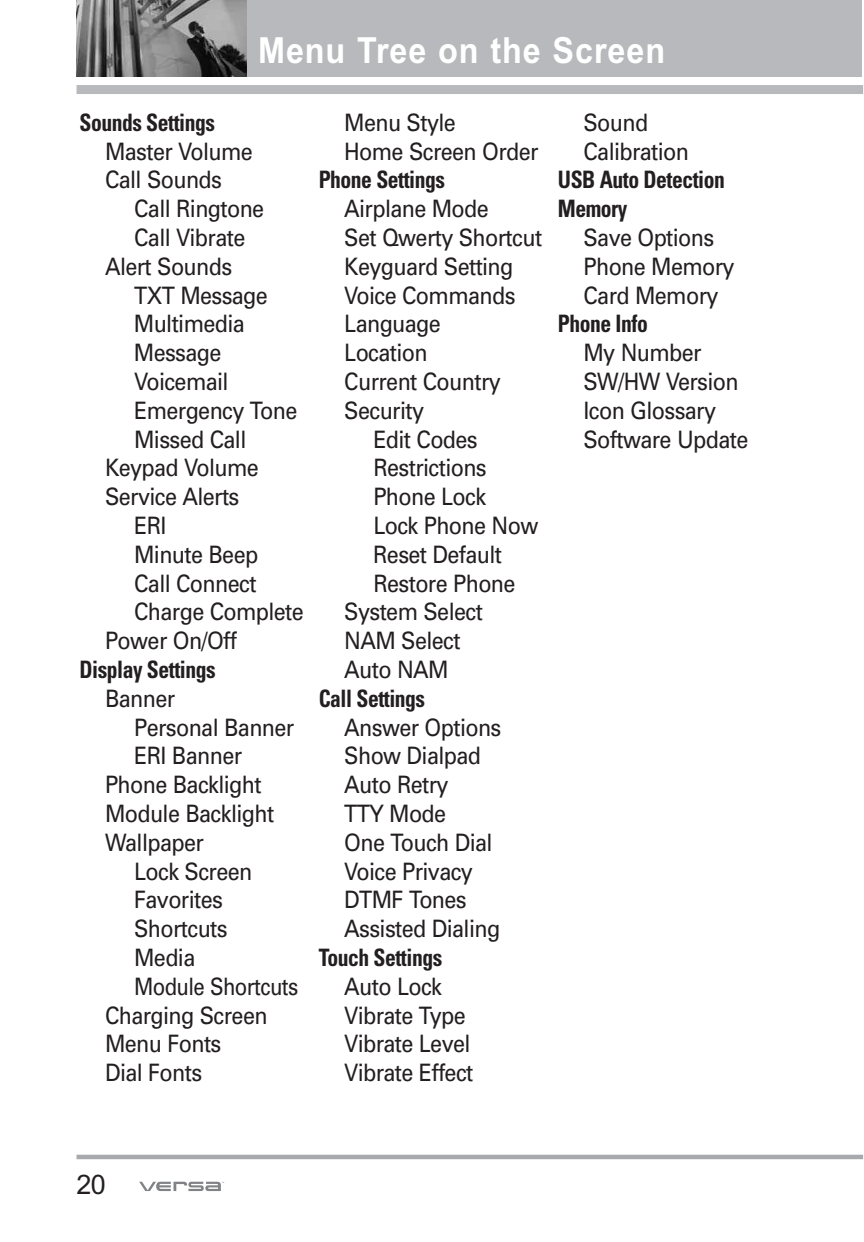
<style>
.page{position:relative;width:864px;height:1242px;background:#fff}
.page>*{position:absolute;margin:0;border:0;box-sizing:border-box;transform-origin:0 0}
.t1{font:700 36px "Arial";letter-spacing:.03em;color:#fff;scale:.9 1}
.t2{font:27px "Arial";color:#231f20}
.t3{font:24px/28.8px "Univers";letter-spacing:-.03em;color:#231f20;scale:.9 1}
.t4{font:700 condensed 24px/28.8px "Univers";letter-spacing:-.02em;color:#231f20;scale:.9 1}
.t5{font:24px "Univers";letter-spacing:-.03em;color:#231f20;scale:.85 1}
</style>
<div class="page">
<hr style="left:77px;top:1155px;width:786px;height:4px;background:#a8a9ad">
<div style="left:77px;top:85px;width:786px;height:9px;background:#b8b9bc"></div>
<div style="left:96px;top:0;width:766px;height:77px;background:#b8b9bc"></div>
<img style="left:77px;top:0;width:170px;height:77px">
<svg style="left:139px;top:1182px;width:85px;height:9px"></svg>
<h1 class="t1" style="left:258px;top:30px;width:454px">Menu Tree on the Screen</h1>
<p class="t4" style="left:80px;top:110px;width:152px">Sounds Settings</p>
<p class="t3" style="left:105px;top:139px;width:166px">Master Volume<br>Call Sounds</p>
<p class="t3" style="left:134px;top:197px;width:146px">Call Ringtone</p>
<p class="t3" style="left:134px;top:225px;width:125px">Call Vibrate</p>
<p class="t3" style="left:105px;top:254px;width:143px">Alert Sounds</p>
<p class="t3" style="left:134px;top:283px;width:150px">TXT Message</p>
<p class="t3" style="left:134px;top:312px;width:125px">Multimedia</p>
<p class="t3" style="left:134px;top:341px;width:99px">Message</p>
<p class="t3" style="left:134px;top:369px;width:106px">Voicemail</p>
<p class="t3" style="left:134px;top:398px;width:183px">Emergency Tone</p>
<p class="t3" style="left:134px;top:427px;width:126px">Missed Call</p>
<p class="t3" style="left:105px;top:456px;width:172px">Keypad Volume</p>
<p class="t3" style="left:105px;top:485px;width:151px">Service Alerts</p>
<p class="t3" style="left:134px;top:513px;width:37px">ERI</p>
<p class="t3" style="left:134px;top:542px;width:139px">Minute Beep</p>
<p class="t3" style="left:134px;top:571px;width:137px">Call Connect</p>
<p class="t3" style="left:134px;top:600px;width:190px">Charge Complete</p>
<p class="t3" style="left:105px;top:629px;width:148px">Power On/Off</p>
<p class="t4" style="left:80px;top:657px;width:153px">Display Settings</p>
<p class="t3" style="left:105px;top:686px;width:80px">Banner</p>
<p class="t3" style="left:134px;top:715px;width:179px">Personal Banner</p>
<p class="t3" style="left:134px;top:744px;width:121px">ERI Banner</p>
<p class="t3" style="left:105px;top:773px;width:175px">Phone Backlight</p>
<p class="t3" style="left:105px;top:801px;width:189px">Module Backlight</p>
<p class="t3" style="left:105px;top:830px;width:111px">Wallpaper</p>
<p class="t3" style="left:134px;top:859px;width:133px">Lock Screen</p>
<p class="t3" style="left:134px;top:888px;width:100px">Favorites</p>
<p class="t3" style="left:134px;top:917px;width:105px">Shortcuts</p>
<p class="t3" style="left:134px;top:945px;width:69px">Media</p>
<p class="t5" style="left:134px;top:978px;width:195px">Module Shortcuts</p>
<p class="t3" style="left:105px;top:1003px;width:182px">Charging Screen</p>
<p class="t3" style="left:105px;top:1032px;width:131px">Menu Fonts</p>
<p class="t3" style="left:105px;top:1061px;width:109px">Dial Fonts</p>
<p class="t3" style="left:344px;top:110px;width:217px">Menu Style<br>Home Screen Order</p>
<p class="t4" style="left:319px;top:168px;width:142px">Phone Settings</p>
<p class="t3" style="left:344px;top:197px;width:162px">Airplane Mode</p>
<p class="t3" style="left:344px;top:225px;width:221px">Set Qwerty Shortcut</p>
<p class="t3" style="left:344px;top:254px;width:189px">Keyguard Setting</p>
<p class="t3" style="left:344px;top:283px;width:192px">Voice Commands</p>
<p class="t3" style="left:344px;top:312px;width:109px">Language</p>
<p class="t3" style="left:344px;top:341px;width:94px">Location</p>
<p class="t3" style="left:344px;top:369px;width:175px">Current Country</p>
<p class="t3" style="left:344px;top:398px;width:90px">Security</p>
<p class="t3" style="left:373px;top:427px;width:117px">Edit Codes</p>
<p class="t3" style="left:373px;top:456px;width:127px">Restrictions</p>
<p class="t3" style="left:373px;top:485px;width:127px">Phone Lock</p>
<p class="t3" style="left:373px;top:513px;width:185px">Lock Phone Now</p>
<p class="t3" style="left:373px;top:542px;width:145px">Reset Default</p>
<p class="t3" style="left:373px;top:571px;width:159px">Restore Phone</p>
<p class="t3" style="left:344px;top:600px;width:155px">System Select</p>
<p class="t3" style="left:344px;top:629px;width:131px">NAM Select</p>
<p class="t3" style="left:344px;top:657px;width:117px">Auto NAM</p>
<p class="t4" style="left:319px;top:686px;width:120px">Call Settings</p>
<p class="t3" style="left:344px;top:715px;width:176px">Answer Options<br>Show Dialpad<br>Auto Retry<br>TTY Mode<br>One Touch Dial<br>Voice Privacy<br>DTMF Tones<br>Assisted Dialing</p>
<p class="t4" style="left:319px;top:945px;width:139px">Touch Settings</p>
<p class="t3" style="left:344px;top:974px;width:145px">Auto Lock<br>Vibrate Type<br>Vibrate Level<br>Vibrate Effect</p>
<p class="t3" style="left:584px;top:110px;width:119px">Sound<br>Calibration</p>
<p class="t4" style="left:558px;top:168px;width:187px">USB Auto Detection<br>Memory</p>
<p class="t3" style="left:584px;top:225px;width:169px">Save Options<br>Phone Memory<br>Card Memory</p>
<p class="t4" style="left:558px;top:312px;width:101px">Phone Info</p>
<p class="t3" style="left:584px;top:341px;width:185px">My Number<br>SW/HW Version<br>Icon Glossary<br>Software Update</p>
<p class="t2" style="left:77px;top:1169px;width:31px">20</p>
</div>
